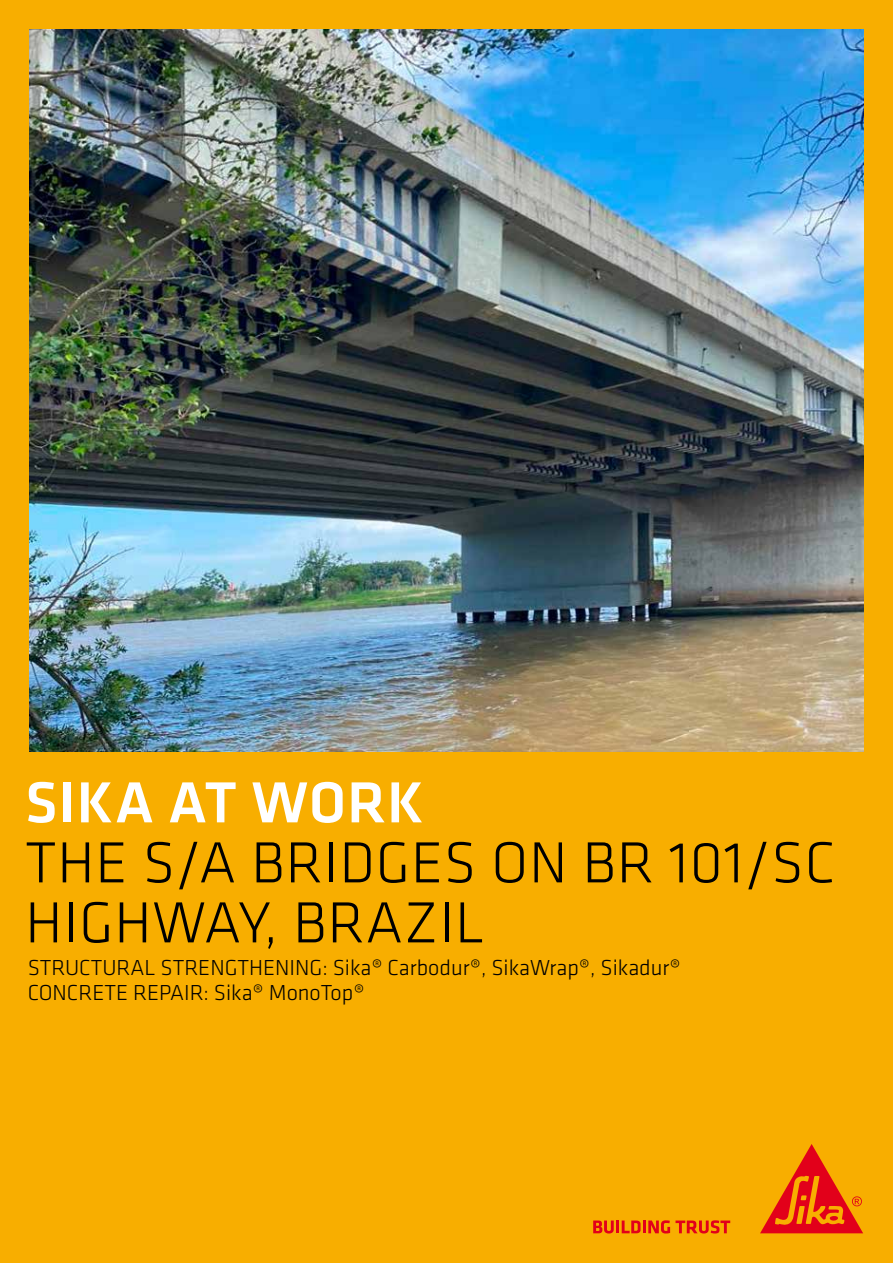
<style>
.page{position:relative;width:893px;height:1263px;background:#f8ae00}
.page>*{position:absolute;margin:0;border:0;box-sizing:border-box;transform-origin:0 0}
.t1{font:300 60px/60px "Klavika";letter-spacing:.015em;color:#000}
.t2{font:500 60px "Klavika";letter-spacing:.015em;color:#fff}
.t3{font:300 22.5px/24.8px "Klavika";color:#000}
</style>
<div class="page">
<svg style="left:593px;top:1220px;width:137px;height:13px"></svg>
<svg style="left:760px;top:1144px;width:103px;height:89px"></svg>
<img style="left:30px;top:30px;width:833px;height:722px">
<h1 class="t2" style="left:25px;top:762px;width:400px">SIKA AT WORK</h1>
<h1 class="t1" style="left:25px;top:832px;width:811px">THE S/A BRIDGES ON BR 101/SC<br>HIGHWAY, BRAZIL</h1>
<p class="t3" style="left:28px;top:955px;width:655px">STRUCTURAL STRENGTHENING: Sika® Carbodur®, SikaWrap®, Sikadur®<br>CONCRETE REPAIR: Sika® MonoTop®</p>
</div>
